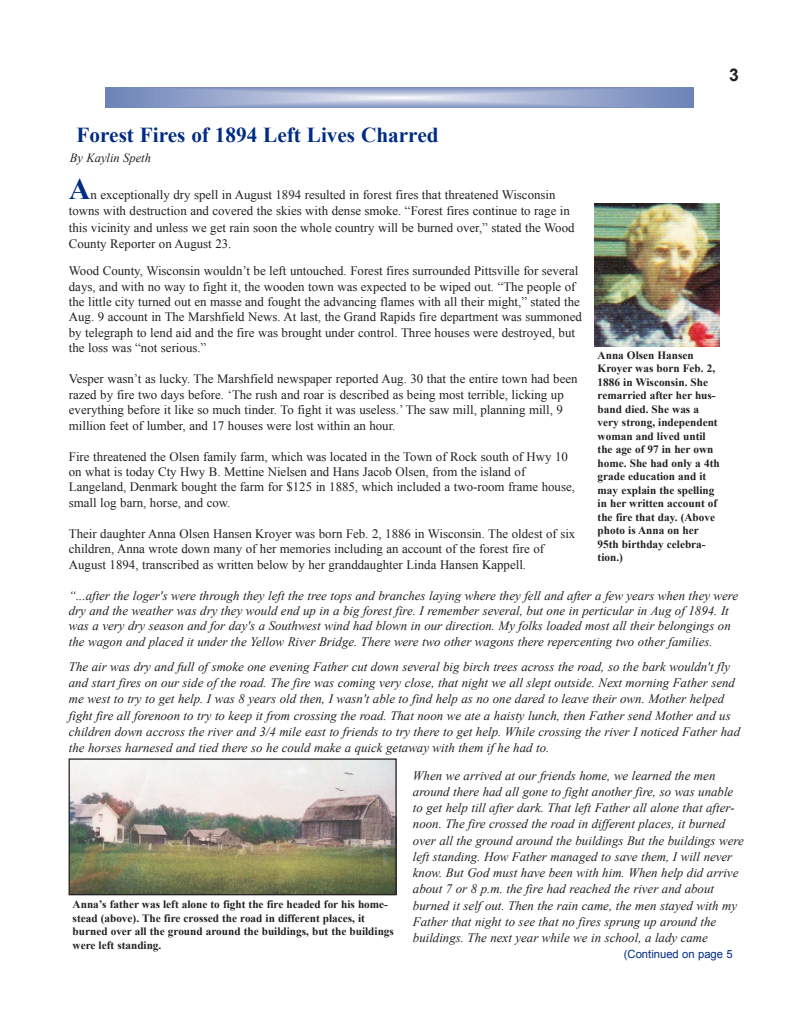
<style>
.page{position:relative;width:810px;height:1035px;background:#fff}
.page>*{position:absolute;margin:0;border:0;box-sizing:border-box;transform-origin:0 0}
.t1{font:700 30px "Times New Roman";color:#002c83}
.t2{font:700 21.25px "Times New Roman";color:#002c83}
.t3{font:700 17.5px "Arial";color:#231f20}
.t4{font:italic 12.88px/16.2px "Times New Roman";color:#231f20}
.t5{font:12.88px/15.5px "Times New Roman";color:#231f20}
.t6{font:italic 12.5px "Times New Roman";color:#231f20}
.t7{font:700 11.25px/13.5px "Times New Roman";color:#231f20}
.t8{font:11.25px "Arial";color:#002c83}
</style>
<div class="page">
<div style="left:139px;top:87px;width:521px;height:21px;background:#798ebe"></div>
<div style="left:164px;top:88px;width:470px;height:19px;background:#8496c3"></div>
<div style="left:191px;top:89px;width:416px;height:17px;background:#8fa0c8"></div>
<div style="left:217px;top:90px;width:365px;height:15px;background:#9ba9cf"></div>
<div style="left:242px;top:91px;width:315px;height:13px;background:#a7b3d4"></div>
<div style="left:267px;top:92px;width:264px;height:11px;background:#b2bdda"></div>
<div style="left:288px;top:93px;width:222px;height:9px;background:#bdc5df"></div>
<div style="left:294px;top:94px;width:210px;height:8px;background:#c1c8e0"></div>
<div style="left:304px;top:94px;width:190px;height:7px;background:#c5cce2"></div>
<div style="left:310px;top:94px;width:179px;height:7px;background:#c9cfe4"></div>
<div style="left:318px;top:94px;width:163px;height:7px;background:#ccd3e7"></div>
<div style="left:325px;top:95px;width:148px;height:5px;background:#d0d5e8"></div>
<div style="left:329px;top:95px;width:140px;height:5px;background:#d3d9ea"></div>
<div style="left:337px;top:95px;width:124px;height:5px;background:#d7dcec"></div>
<div style="left:345px;top:95px;width:109px;height:5px;background:#dbdfed"></div>
<hr style="left:349px;top:96px;width:101px;height:4px;background:#dfe2ef">
<hr style="left:356px;top:96px;width:86px;height:3px;background:#e3e5f0">
<hr style="left:364px;top:96px;width:70px;height:3px;background:#e7e9f2">
<hr style="left:370px;top:96px;width:58px;height:3px;background:#ebedf6">
<hr style="left:378px;top:97px;width:43px;height:1px;background:#eff1f8">
<hr style="left:384px;top:97px;width:31px;height:1px;background:#f3f4f9">
<img style="left:71px;top:760px;width:324px;height:133px">
<div style="left:69px;top:758px;width:328px;height:137px;border:1px solid #231f20"></div>
<img style="left:594px;top:203px;width:126px;height:144px">
<h2 class="t2" style="left:77px;top:120px;width:364px">Forest Fires of 1894 Left Lives Charred</h2>
<p class="t6" style="left:70px;top:149px;width:83px">By Kaylin Speth</p>
<h3 class="t3" style="left:729px;top:63px;width:11px">3</h3>
<h1 class="t1" style="left:69px;top:168px;width:23px">A</h1>
<p class="t5" style="left:69px;top:187px;width:507px;line-height:16.2px;text-indent:22px">n exceptionally dry spell in August 1894 resulted in forest fires that threatened Wisconsin towns with destruction and covered the skies with dense smoke. “Forest fires continue to rage in this vicinity and unless we get rain soon the whole country will be burned over,” stated the Wood County Reporter on August 23.</p>
<p class="t5" style="left:69px;top:263px;width:515px">Wood County, Wisconsin wouldn’t be left untouched. Forest fires surrounded Pittsville for several days, and with no way to fight it, the wooden town was expected to be wiped out. “The people of the little city turned out en masse and fought the advancing flames with all their might,” stated the Aug. 9 account in The Marshfield News. At last, the Grand Rapids fire department was summoned by telegraph to lend aid and the fire was brought under control. Three houses were destroyed, but the loss was “not serious.”</p>
<p class="t5" style="left:69px;top:371px;width:510px">Vesper wasn’t as lucky. The Marshfield newspaper reported Aug. 30 that the entire town had been razed by fire two days before. ‘The rush and roar is described as being most terrible, licking up everything before it like so much tinder. To fight it was useless.’ The saw mill, planning mill, 9 million feet of lumber, and 17 houses were lost within an hour.</p>
<p class="t5" style="left:69px;top:448px;width:508px">Fire threatened the Olsen family farm, which was located in the Town of Rock south of Hwy 10 on what is today Cty Hwy B. Mettine Nielsen and Hans Jacob Olsen, from the island of Langeland, Denmark bought the farm for $125 in 1885, which included a two-room frame house, small log barn, horse, and cow.</p>
<p class="t5" style="left:69px;top:526px;width:508px">Their daughter Anna Olsen Hansen Kroyer was born Feb. 2, 1886 in Wisconsin. The oldest of six children, Anna wrote down many of her memories including an account of the forest fire of<br>August 1894, transcribed as written below by her granddaughter Linda Hansen Kappell.</p>
<p class="t4" style="left:69px;top:587px;width:671px;line-height:15.5px">“...after the loger's were through they left the tree tops and branches laying where they fell and after a few years when they were dry and the weather was dry they would end up in a big forest fire. I remember several, but one in perticular in Aug of 1894. It was a very dry season and for day's a Southwest wind had blown in our direction. My folks loaded most all their belongings on the wagon and placed it under the Yellow River Bridge. There were two other wagons there repercenting two other families.</p>
<p class="t4" style="left:69px;top:658px;width:673px">The air was dry and full of smoke one evening Father cut down several big birch trees across the road, so the bark wouldn't fly and start fires on our side of the road. The fire was coming very close, that night we all slept outside. Next morning Father send me west to try to get help. I was 8 years old then, I wasn't able to find help as no one dared to leave their own. Mother helped fight fire all forenoon to try to keep it from crossing the road. That noon we ate a haisty lunch, then Father send Mother and us children down accross the river and 3/4 mile east to friends to try there to get help. While crossing the river I noticed Father had the horses harnesed and tied there so he could make a quick getaway with them if he had to.</p>
<p class="t4" style="left:413px;top:767px;width:332px">When we arrived at our friends home, we learned the men around there had all gone to fight another fire, so was unable to get help till after dark. That left Father all alone that after&shy;noon. The fire crossed the road in different places, it burned over all the ground around the buildings But the buildings were left standing. How Father managed to save them, I will never know. But God must have been with him. When help did arrive about 7 or 8 p.m. the fire had reached the river and about burned it self out. Then the rain came, the men stayed with my Father that night to see that no fires sprung up around the buildings. The next year while we in school, a lady came</p>
<p class="t7" style="left:598px;top:348px;width:124px">Anna Olsen Hansen<br>Kroyer was born Feb. 2,<br>1886 in Wisconsin. She remarried after her hus&shy;band died. She was a very strong, independent woman and lived until the age of 97 in her own home. She had only a 4th grade education and it may explain the spelling in her written account of the fire that day. (Above photo is Anna on her<br>95th birthday celebra&shy;tion.)</p>
<p class="t7" style="left:73px;top:897px;width:323px">Anna’s father was left alone to fight the fire headed for his home&shy;stead (above). The fire crossed the road in different places, it burned over all the ground around the buildings, but the buildings were left standing.</p>
<p class="t8" style="left:624px;top:947px;width:110px">(Continued on page 5</p>
</div>
